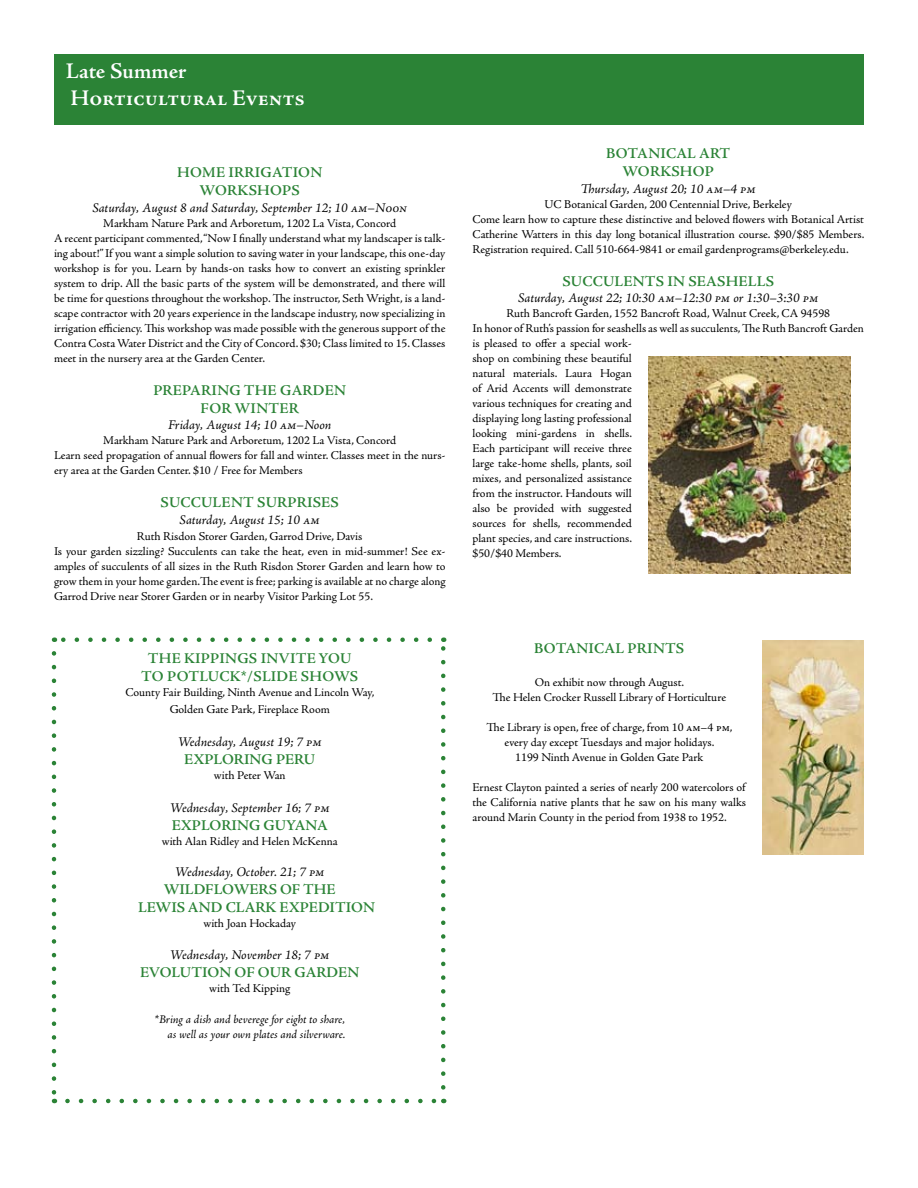
<style>
.page{position:relative;width:918px;height:1188px;background:#fff}
.page>*{position:absolute;margin:0;border:0;box-sizing:border-box;transform-origin:0 0}
.t1{font:600 22.5px/27px "Adobe Jenson Pro";color:#fff}
.t2{font:600 15px/18px "Adobe Jenson Pro";color:#2b8336}
.t3{font:italic 13.5px "Adobe Jenson Pro";color:#000}
.t4{font:12px/15px "Adobe Jenson Pro";letter-spacing:-.005em;color:#000}
.t5{font:italic 12px/15px "Adobe Jenson Pro";color:#000;text-align:right}
</style>
<div class="page">
<svg style="left:67px;top:1099px;width:370px;height:4px"></svg>
<svg style="left:61px;top:637px;width:369px;height:5px"></svg>
<svg style="left:52px;top:653px;width:4px;height:450px"></svg>
<svg style="left:441px;top:638px;width:5px;height:449px"></svg>
<div style="left:54px;top:54px;width:810px;height:70px;background:#2b8336"></div>
<img style="left:762px;top:640px;width:102px;height:215px">
<img style="left:648px;top:357px;width:202px;height:217px">
<h1 class="t1" style="left:66px;top:58px;width:241px">LATE SUMMER<br>HORTICULTURAL EVENTS</h1>
<p class="t2" style="left:177px;top:164px;width:68px">HOME IRRIGA</p>
<p class="t2" style="left:282px;top:164px;width:39px">TION</p>
<p class="t2" style="left:200px;top:182px;width:40px">WORKSH</p>
<p class="t2" style="left:270px;top:182px;width:22px">OPS</p>
<p class="t3" style="left:92px;top:200px;width:316px">Saturday, August 8 and Saturday, September 12; 10 am–Noon</p>
<p class="t4" style="left:54px;top:216px;width:393px;text-indent:49px">Markham Nature Park and Arboretum, 1202 La Vista, Concord<br>A recent participant commented, “Now I finally understand what my landscaper is talk&shy;ing about!” If you want a simple solution to saving water in your landscape, this one-day workshop is for you. Learn by hands-on tasks how to convert an existing sprinkler system to drip. All the basic parts of the system will be demonstrated, and there will be time for questions throughout the workshop. The instructor, Seth Wright, is a land&shy;scape contractor with 20 years experience in the landscape industry, now specializing in irrigation efficiency. This workshop was made possible with the generous support of the Contra Costa Water District and the City of Concord. $30; Class limited to 15. Classes meet in the nursery area at the Garden Center.</p>
<p class="t2" style="left:153px;top:381px;width:20px">PREPARING</p>
<p class="t2" style="left:201px;top:381px;width:92px;text-indent:43px">THE GARDEN<br>FORWIN</p>
<p class="t2" style="left:268px;top:399px;width:22px">TER</p>
<p class="t3" style="left:168px;top:417px;width:165px">Friday, August 14; 10 am–Noon</p>
<p class="t4" style="left:54px;top:433px;width:393px;text-indent:49px">Markham Nature Park and Arboretum, 1202 La Vista, Concord<br>Learn seed propagation of annual flowers for fall and winter. Classes meet in the nurs&shy;ery area at the Garden Center. $10 / Free for Members</p>
<p class="t2" style="left:161px;top:494px;width:64px">SUCCULEN</p>
<p class="t2" style="left:243px;top:494px;width:44px">T SURPRISES</p>
<p class="t3" style="left:180px;top:512px;width:142px">Saturday, August 15; 10 am</p>
<p class="t4" style="left:54px;top:529px;width:393px;text-indent:83px">Ruth Risdon Storer Garden, Garrod Drive, Davis<br>Is your garden sizzling? Succulents can take the heat, even in mid-summer! See ex&shy;amples of succulents of all sizes in the Ruth Risdon Storer Garden and learn how to grow them in your home garden.The event is free; parking is available at no charge along Garrod Drive near Storer Garden or in nearby Visitor Parking Lot 55.</p>
<p class="t2" style="left:141px;top:650px;width:212px;text-indent:119px">INVITE YOU<br>TO POTLUCK*/SLIDE</p>
<p class="t2" style="left:148px;top:650px;width:12px">THE</p>
<p class="t2" style="left:184px;top:650px;width:21px">KIPPINGS</p>
<p class="t2" style="left:301px;top:668px;width:46px">SHOWS</p>
<p class="t4" style="left:126px;top:684px;width:250px;line-height:16.5px;text-align:center">County Fair Building, Ninth Avenue and Lincoln Way,<br>Golden Gate Park, Fireplace Room</p>
<p class="t3" style="left:178px;top:734px;width:146px">Wednesday, August 19; 7 pm</p>
<p class="t2" style="left:184px;top:750px;width:132px">EXPLORING PERU</p>
<p class="t4" style="left:214px;top:768px;width:73px">with Peter Wan</p>
<p class="t3" style="left:170px;top:800px;width:161px">Wednesday, September 16; 7 pm</p>
<p class="t2" style="left:172px;top:816px;width:158px">EXPLORING GUYANA</p>
<p class="t4" style="left:162px;top:834px;width:178px">with Alan Ridley and Helen McKenna</p>
<p class="t3" style="left:175px;top:864px;width:151px">Wednesday, October. 21; 7 pm</p>
<p class="t2" style="left:138px;top:881px;width:238px;text-indent:26px">WILDFLOWERS OF THE<br>LEWIS AND CLARK EXPEDITION</p>
<p class="t4" style="left:203px;top:916px;width:94px">with Joan Hockaday</p>
<p class="t3" style="left:170px;top:947px;width:161px">Wednesday, November 18; 7 pm</p>
<p class="t2" style="left:140px;top:963px;width:221px">EVOLUTION OF OUR GARDEN</p>
<p class="t4" style="left:209px;top:981px;width:82px">with Ted Kipping</p>
<p class="t5" style="left:155px;top:1013px;width:193px">*Bring a dish and beverege for eight to share, as well as your own plates and silverware.</p>
<p class="t2" style="left:622px;top:145px;width:110px;text-indent:77px">ART<br>WORKSHOP</p>
<p class="t3" style="left:581px;top:181px;width:177px">Thursday, August 20; 10 am–4 pm</p>
<p class="t4" style="left:473px;top:197px;width:393px;text-indent:72px">UC Botanical Garden, 200 Centennial Drive, Berkeley<br>Come learn how to capture these distinctive and beloved flowers with Botanical Artist Catherine Watters in this day long botanical illustration course. $90/$85 Members.<br>Registration required. Call 510-664-9841 or email gardenprograms@berkeley.edu.</p>
<p class="t2" style="left:562px;top:272px;width:64px">SUCCULEN</p>
<p class="t2" style="left:645px;top:272px;width:63px">TS IN SEASHELLS</p>
<p class="t3" style="left:518px;top:290px;width:302px">Saturday, August 22; 10:30 am–12:30 pm or 1:30–3:30 pm</p>
<p class="t4" style="left:473px;top:306px;width:393px;text-indent:34px">Ruth Bancroft Garden, 1552 Bancroft Road, Walnut Creek, CA 94598<br>In honor of Ruth’s passion for seashells as well as succulents, The Ruth Bancroft Garden is pleased to offer a special work-<br>shop on combining these beautiful<br>natural materials. Laura Hogan<br>of Arid Accents will demonstrate<br>various techniques for creating and<br>displaying long lasting professional<br>looking mini-gardens in shells.<br>Each participant will receive three<br>large take-home shells, plants, soil<br>mixes, and personalized assistance<br>from the instructor. Handouts will<br>also be provided with suggested<br>sources for shells, recommended<br>plant species, and care instructions.<br>$50/$40 Members.</p>
<p class="t2" style="left:606px;top:145px;width:42px">BOTANICAL</p>
<p class="t2" style="left:534px;top:640px;width:42px">BOTANICAL</p>
<p class="t2" style="left:628px;top:640px;width:20px">PRIN</p>
<p class="t2" style="left:665px;top:640px;width:19px">TS</p>
<p class="t4" style="left:492px;top:675px;width:235px;text-align:center">On exhibit now through August.<br>The Helen Crocker Russell Library of Horticulture</p>
<p class="t4" style="left:486px;top:720px;width:248px;text-align:center">The Library is open, free of charge, from 10 am–4 pm, every day except Tuesdays and major holidays.<br>1199 Ninth Avenue in Golden Gate Park</p>
<p class="t4" style="left:473px;top:780px;width:276px;text-align:justify">Ernest Clayton painted a series of nearly 200 watercolors of the California native plants that he saw on his many walks around Marin County in the period from 1938 to 1952.</p>
</div>
